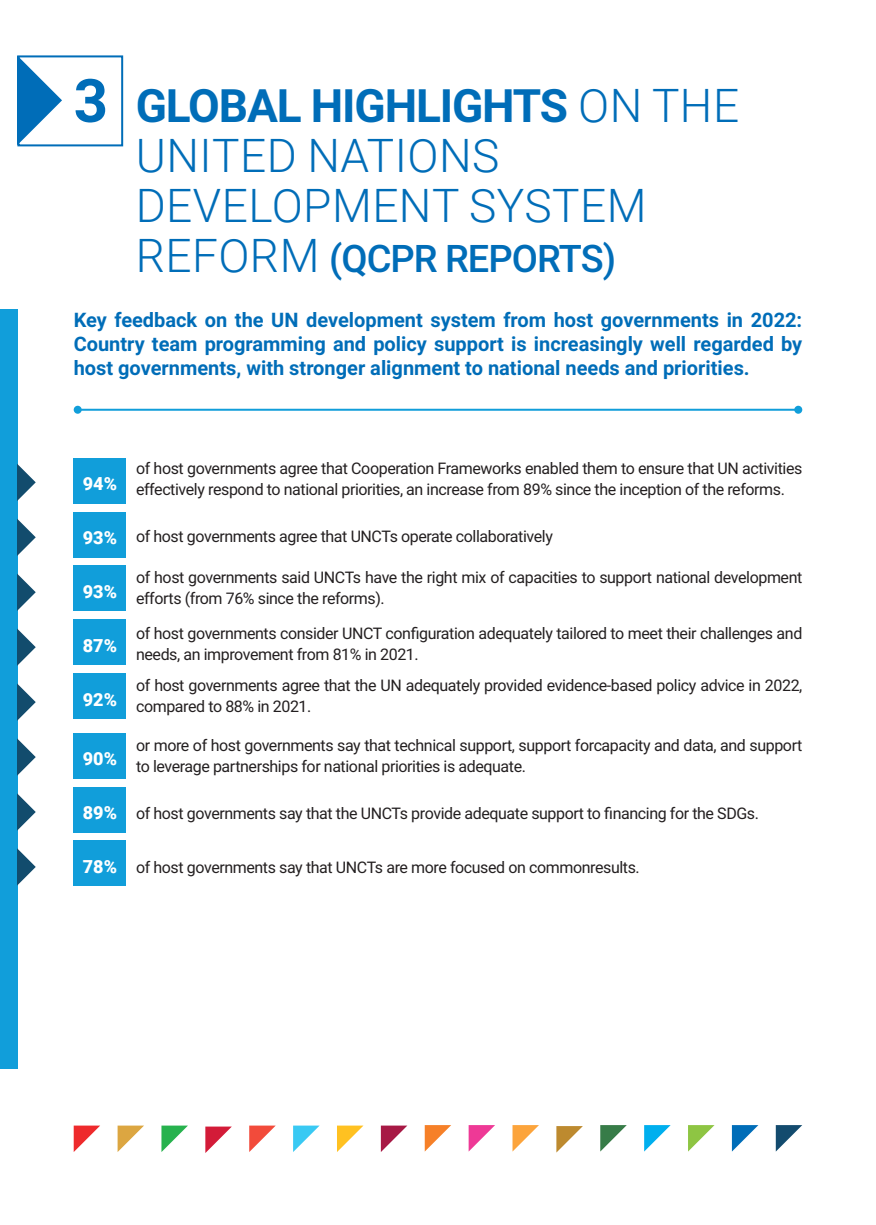
<style>
.page{position:relative;width:876px;height:1225px;background:#fff}
.page>*{position:absolute;margin:0;border:0;box-sizing:border-box;transform-origin:0 0}
.t1{font:300 46px/50px "Roboto";letter-spacing:.01em;color:#006db8}
.t2{font:500 38px "Roboto";letter-spacing:-.025em;color:#006db8}
.Body_Copy{font:700 20px/24px "Roboto";color:#006db8;text-align:justify}
.Body_Copy-2{font:900 18px "Roboto";color:#fff}
.Body_Copy-3{font:16px/21px "Roboto";letter-spacing:-.025em;color:#231f20}
.s1{font-weight:700;font-size:60px}
.s2{font-weight:700}
.s3{font-weight:300;font-size:46px}
</style>
<div class="page">
<div style="left:74px;top:458px;width:52px;height:45px;background:#119eda"></div>
<div style="left:74px;top:512px;width:52px;height:45px;background:#119eda"></div>
<div style="left:74px;top:566px;width:52px;height:45px;background:#119eda"></div>
<div style="left:74px;top:619px;width:52px;height:46px;background:#119eda"></div>
<div style="left:74px;top:673px;width:52px;height:46px;background:#119eda"></div>
<div style="left:74px;top:733px;width:52px;height:45px;background:#119eda"></div>
<div style="left:74px;top:787px;width:52px;height:45px;background:#119eda"></div>
<div style="left:74px;top:840px;width:52px;height:46px;background:#119eda"></div>
<svg style="left:74px;top:1125px;width:26px;height:27px"></svg>
<svg style="left:425px;top:1125px;width:26px;height:26px"></svg>
<svg style="left:118px;top:1125px;width:26px;height:27px"></svg>
<svg style="left:469px;top:1125px;width:26px;height:26px"></svg>
<svg style="left:161px;top:1125px;width:27px;height:27px"></svg>
<svg style="left:512px;top:1125px;width:27px;height:26px"></svg>
<svg style="left:249px;top:1125px;width:27px;height:27px"></svg>
<svg style="left:600px;top:1125px;width:27px;height:26px"></svg>
<svg style="left:337px;top:1125px;width:26px;height:27px"></svg>
<svg style="left:688px;top:1125px;width:26px;height:26px"></svg>
<svg style="left:293px;top:1125px;width:27px;height:27px"></svg>
<svg style="left:644px;top:1125px;width:27px;height:26px"></svg>
<svg style="left:381px;top:1125px;width:26px;height:27px"></svg>
<svg style="left:732px;top:1125px;width:26px;height:26px"></svg>
<svg style="left:776px;top:1125px;width:26px;height:26px"></svg>
<svg style="left:205px;top:1126px;width:27px;height:27px"></svg>
<svg style="left:556px;top:1126px;width:27px;height:26px"></svg>
<div style="left:0;top:309px;width:17px;height:760px;background:#119eda"></div>
<hr style="left:78px;top:409px;width:720px;height:2px;background:#119eda">
<div style="left:74px;top:406px;width:8px;height:8px;background:#119eda;border-radius:50%"></div>
<div style="left:794px;top:406px;width:8px;height:8px;background:#119eda;border-radius:50%"></div>
<svg style="left:20px;top:58px;width:42px;height:85px"></svg>
<div style="left:17px;top:55px;width:106px;height:91px;border:2px solid #006db8"></div>
<svg style="left:17px;top:463px;width:19px;height:38px"></svg>
<svg style="left:17px;top:628px;width:19px;height:38px"></svg>
<svg style="left:17px;top:793px;width:19px;height:37px"></svg>
<svg style="left:17px;top:518px;width:19px;height:38px"></svg>
<svg style="left:17px;top:683px;width:19px;height:38px"></svg>
<svg style="left:17px;top:848px;width:19px;height:37px"></svg>
<svg style="left:17px;top:573px;width:19px;height:38px"></svg>
<svg style="left:17px;top:738px;width:19px;height:38px"></svg>
<p class="t1" style="left:136px;top:79px;width:605px;text-indent:-62px"><span class="s1">3</span> <span class="s2">GLOBAL HIGHLIGHTS</span> ON THE<br>UNITED NATIONS</p>
<p class="t1" style="left:136px;top:179px;width:512px">DEVELOPMENT SYSTEM</p>
<p class="t2" style="left:136px;top:232px;width:482px"><span class="s3">REFORM</span> (QCPR REPORTS)</p>
<p class="Body_Copy" style="left:74px;top:307px;width:730px">Key feedback on the UN development system from host governments in 2022:<br>Country team programming and policy support is increasingly well regarded by host governments, with stronger alignment to national needs and priorities.</p>
<p class="Body_Copy-2" style="left:83px;top:471px;width:36px">94%</p>
<p class="Body_Copy-2" style="left:83px;top:525px;width:36px">93%</p>
<p class="Body_Copy-2" style="left:83px;top:579px;width:36px">93%</p>
<p class="Body_Copy-2" style="left:83px;top:632px;width:36px">87%</p>
<p class="Body_Copy-2" style="left:83px;top:686px;width:36px">92%</p>
<p class="Body_Copy-2" style="left:83px;top:746px;width:36px">90%</p>
<p class="Body_Copy-2" style="left:83px;top:800px;width:36px">89%</p>
<p class="Body_Copy-2" style="left:83px;top:854px;width:36px">78%</p>
<p class="Body_Copy-3" style="left:136px;top:457px;width:668px">of host governments agree that Cooperation Frameworks enabled them to ensure that UN activities effectively respond to national priorities, an increase from 89% since the inception of the reforms.</p>
<p class="Body_Copy-3" style="left:136px;top:525px;width:418px">of host governments agree that UNCTs operate collaboratively</p>
<p class="Body_Copy-3" style="left:136px;top:566px;width:668px">of host governments said UNCTs have the right mix of capacities to support national development efforts (from 76% since the reforms).</p>
<p class="Body_Copy-3" style="left:136px;top:622px;width:668px">of host governments consider UNCT configuration adequately tailored to meet their challenges and needs, an improvement from 81% in 2021.</p>
<p class="Body_Copy-3" style="left:136px;top:674px;width:668px">of host governments agree that the UN adequately provided evidence-based policy advice in 2022, compared to 88% in 2021.</p>
<p class="Body_Copy-3" style="left:136px;top:734px;width:668px">or more of host governments say that technical support, support forcapacity and data, and support to leverage partnerships for national priorities is adequate.</p>
<p class="Body_Copy-3" style="left:136px;top:802px;width:624px">of host governments say that the UNCTs provide adequate support to financing for the SDGs.</p>
<p class="Body_Copy-3" style="left:136px;top:856px;width:505px">of host governments say that UNCTs are more focused on commonresults.</p>
</div>
